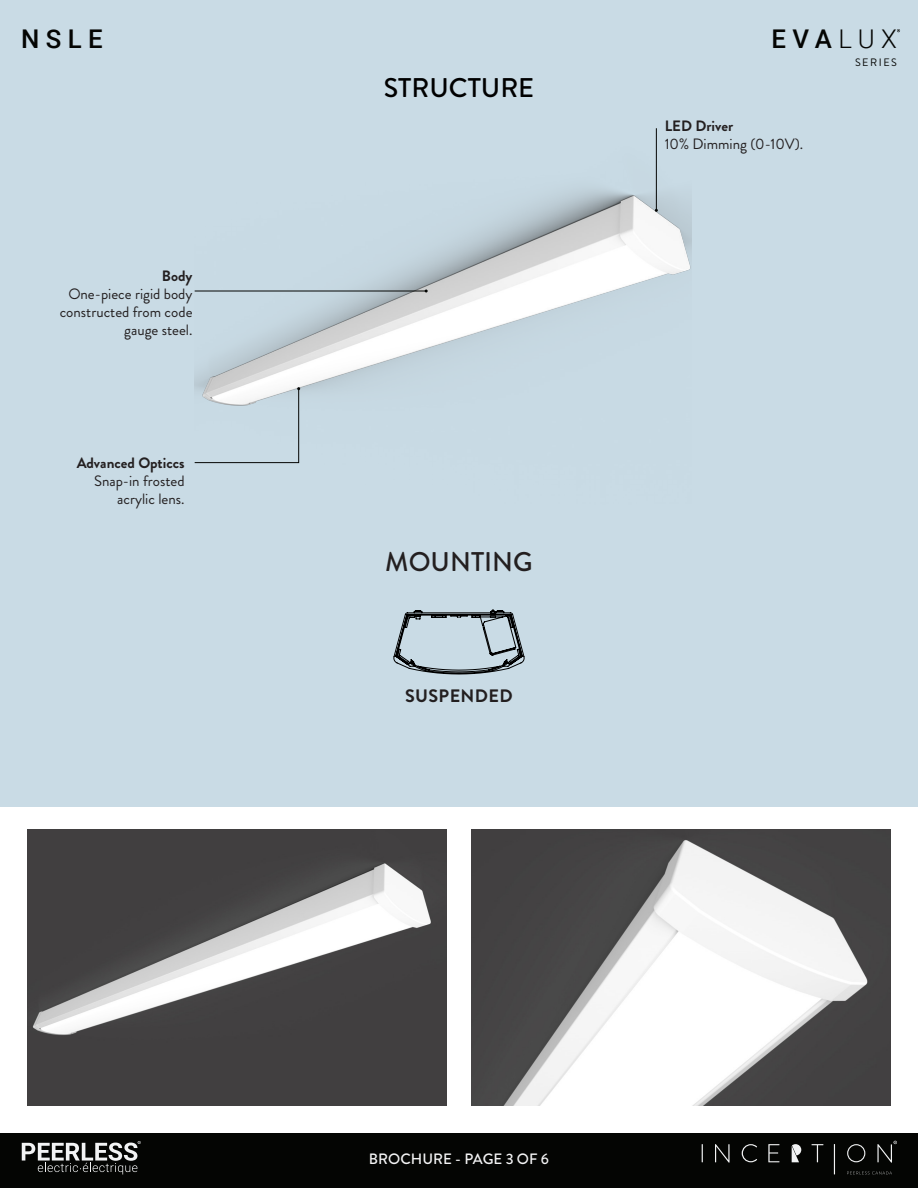
<style>
.page{position:relative;width:918px;height:1188px;background:#fff}
.page>*{position:absolute;margin:0;border:0;box-sizing:border-box;transform-origin:0 0}
.t1{font:500 27px "Brandon Grotesque";color:#000}
.t2{font:500 27px "Brandon Grotesque";color:#231f20}
.t3{font:500 25.8px "Roboto";letter-spacing:.25em;color:#040503}
.Texts{font:700 18px "Brandon Grotesque";letter-spacing:.02em;color:#231f20}
.t4{font:15px/18px "Brandon Grotesque";color:#231f20;text-align:right}
.t5{font:700 15px "Brandon Grotesque";color:#231f20}
.t6{font:500 15px "Brandon Grotesque";color:#f3f3f4}
.t7{font:10.8px "Brandon Grotesque";letter-spacing:.14em;color:#040503}
.s1{font-weight:300}
</style>
<div class="page">
<div style="left:0;top:1133px;width:918px;height:55px;background:#040503"></div>
<svg style="left:702px;top:1144px;width:1px;height:18px"></svg>
<svg style="left:715px;top:1144px;width:15px;height:19px"></svg>
<svg style="left:742px;top:1144px;width:15px;height:18px"></svg>
<svg style="left:768px;top:1144px;width:11px;height:18px"></svg>
<svg style="left:812px;top:1144px;width:11px;height:18px"></svg>
<svg style="left:834px;top:1144px;width:1px;height:30px"></svg>
<svg style="left:847px;top:1144px;width:18px;height:18px"></svg>
<svg style="left:877px;top:1141px;width:20px;height:22px"></svg>
<svg style="left:847px;top:1171px;width:45px;height:3px"></svg>
<svg style="left:792px;top:1144px;width:9px;height:18px"></svg>
<svg style="left:22px;top:1141px;width:119px;height:33px"></svg>
<div style="left:0;top:0;width:918px;height:77px;background:#c9dbe5"></div>
<img style="left:471px;top:829px;width:420px;height:277px">
<img style="left:27px;top:829px;width:420px;height:277px">
<div style="left:0;top:77px;width:918px;height:730px;background:#c9dbe5"></div>
<img style="left:195px;top:142px;width:496px;height:322px">
<svg style="left:194px;top:387px;width:106px;height:76px"></svg>
<hr style="left:656px;top:128px;width:1px;height:82px;background:#040503">
<hr style="left:195px;top:291px;width:231px;height:1px;background:#040503">
<svg style="left:393px;top:609px;width:132px;height:66px"></svg>
<h2 class="t3" style="left:21px;top:21px;width:83px">NSLE</h2>
<h2 class="t3" style="left:772px;top:21px;width:127px">EVA<span class="s1">LUX</span></h2>
<p class="t7" style="left:855px;top:55px;width:43px">SERIES</p>
<p class="t5" style="left:162px;top:265px;width:32px">Body</p>
<p class="t4" style="left:60px;top:285px;width:134px">One-piece rigid body constructed from code gauge steel.</p>
<p class="t5" style="left:77px;top:453px;width:109px">Advanced Opticcs</p>
<p class="t4" style="left:94px;top:472px;width:92px">Snap-in frosted acrylic lens.</p>
<p class="t1" style="left:384px;top:69px;width:152px">STRUCTURE</p>
<p class="t5" style="left:665px;top:116px;width:70px">LED Driver</p>
<p class="t4" style="left:665px;top:135px;width:140px">10% Dimming (0-10V).</p>
<p class="t2" style="left:385px;top:543px;width:149px">MOUNTING</p>
<p class="Texts" style="left:405px;top:683px;width:109px">SUSPENDED</p>
<p class="t6" style="left:369px;top:1148px;width:182px">BROCHURE - PAGE 3 OF 6</p>
</div>
